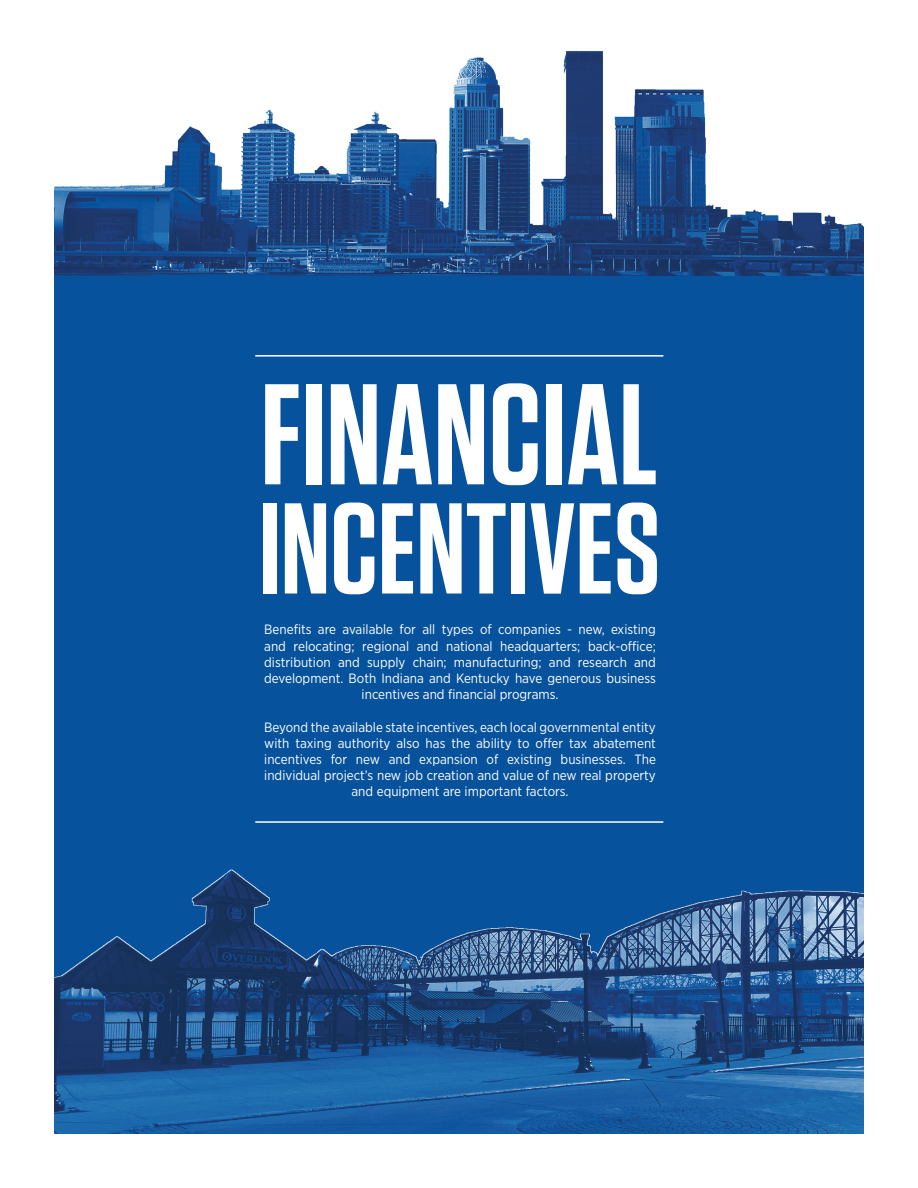
<style>
.page{position:relative;width:918px;height:1188px;background:#fff}
.page>*{position:absolute;margin:0;border:0;box-sizing:border-box;transform-origin:0 0}
.t1{font:600 143.1px "Tungsten";color:#fff}
.t2{font:600 128.85px "Tungsten";color:#fff}
.t3{font:13.5px/16.2px "Gotham Narrow";color:#fff;text-align:center}
</style>
<div class="page">
<div style="left:54px;top:238px;width:810px;height:896px;background:#07529c"></div>
<img style="left:54px;top:50px;width:810px;height:226px">
<img style="left:54px;top:869px;width:810px;height:265px">
<hr style="left:255px;top:355px;width:408px;height:2px;background:#fff">
<hr style="left:255px;top:821px;width:408px;height:2px;background:#fff">
<h1 class="t1" style="left:261px;top:359px;width:399px">FINANCIAL</h1>
<h2 class="t2" style="left:258px;top:481px;width:403px">INCENTIVES</h2>
<p class="t3" style="left:264px;top:621px;width:393px">Benefits are available for all types of companies - new, existing and relocating; regional and national headquarters; back-office; distribution and supply chain; manufacturing; and research and development. Both Indiana and Kentucky have generous business incentives and financial programs.</p>
<p class="t3" style="left:264px;top:719px;width:393px">Beyond the available state incentives, each local governmental entity with taxing authority also has the ability to offer tax abatement incentives for new and expansion of existing businesses. The individual project’s new job creation and value of new real property and equipment are important factors.</p>
</div>
